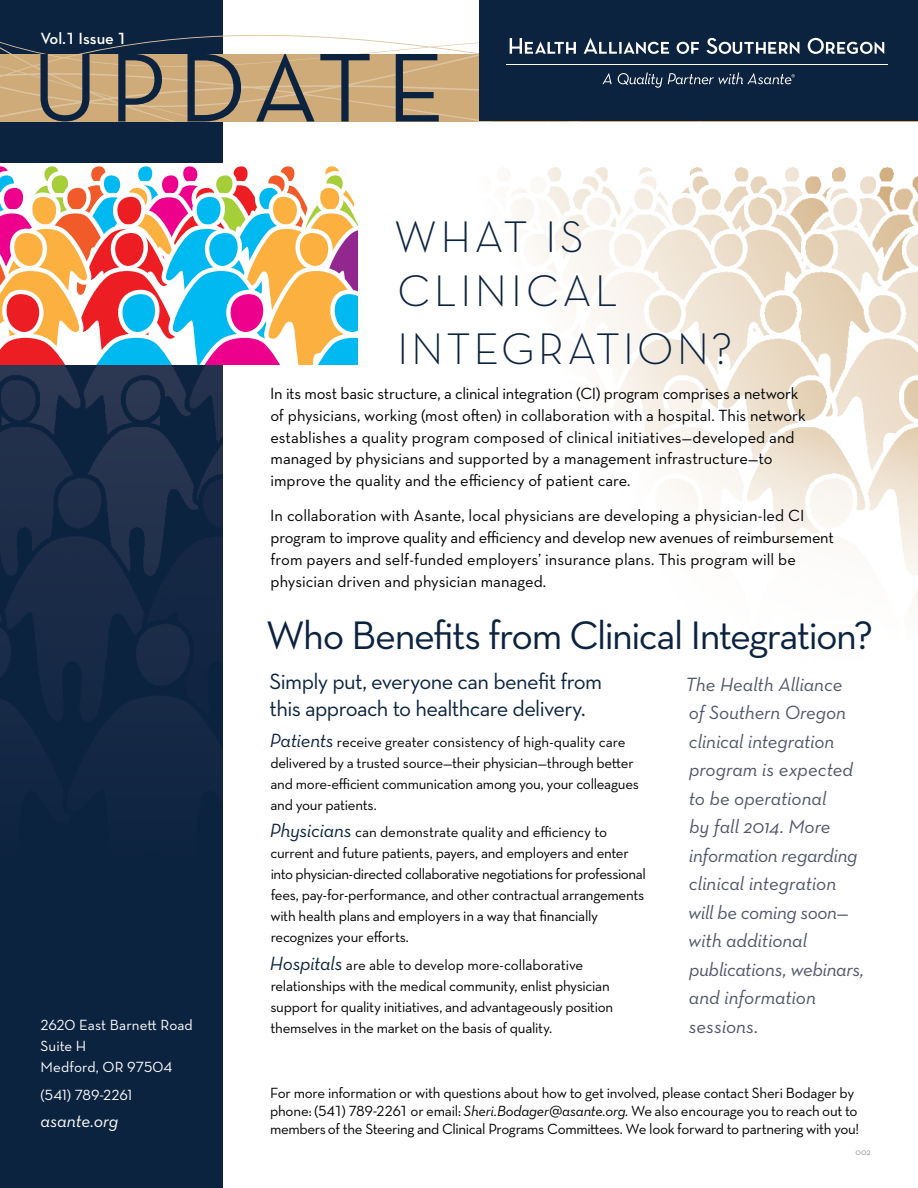
<style>
.page{position:relative;width:918px;height:1188px;background:#fff}
.page>*{position:absolute;margin:0;border:0;box-sizing:border-box;transform-origin:0 0}
.t1{font:300 45px/55.8px "Neutra Text Exp";letter-spacing:.07em;color:#0c2340}
.t2{font:40.5px "Neutra Text Exp";letter-spacing:-.04em;color:#0c2340}
.t3{font:22.5px/27px "Neutra Text Exp";letter-spacing:-.03em;color:#0c2340}
.t4{font:italic 19.5px/28.5px "Neutra Text Exp";letter-spacing:-.01em;color:#51556c}
.t5{font:italic 18px "Neutra Text Exp";letter-spacing:-.01em;color:#fff}
.t6{font:16.5px/21.8px "Neutra Text Exp";letter-spacing:-.005em;color:#000}
.t7{font:600 16.5px "Neutra Text Exp";color:#fff}
.t8{font:15px/21px "Neutra Text Exp";letter-spacing:-.02em;color:#000}
.t9{font:15px/21px "Neutra Text Exp";letter-spacing:.005em;color:#fff}
.t10{font:9px "Neutra Text Exp";color:#939598}
.s1{font-style:italic;font-size:19.5px;color:#0c2340}
.s2{font-style:italic}
</style>
<div class="page">
<div style="left:0;top:0;width:223px;height:1188px;background:#0c2340"></div>
<img style="left:0;top:364px;width:223px;height:348px">
<img style="left:505px;top:167px;width:413px;height:434px">
<svg style="left:0;top:163px;width:358px;height:201px;background:#cbada8"></svg>
<svg style="left:0;top:34px;width:479px;height:88px;fill:#cfab7a"></svg>
<div style="left:479px;top:0;width:439px;height:122px;background:#0c2340"></div>
<svg style="left:602px;top:73px;width:193px;height:15px"></svg>
<svg style="left:706px;top:37px;width:179px;height:17px"></svg>
<svg style="left:510px;top:38px;width:189px;height:16px"></svg>
<hr style="left:506px;top:64px;width:382px;height:1px;background:#fff">
<svg style="left:40px;top:54px;width:50px;height:68px"></svg>
<svg style="left:118px;top:54px;width:44px;height:68px"></svg>
<svg style="left:188px;top:54px;width:53px;height:67px"></svg>
<svg style="left:256px;top:54px;width:114px;height:68px;background:#a28c6e"></svg>
<svg style="left:396px;top:54px;width:43px;height:68px;background:#857866"></svg>
<p class="t7" style="left:40px;top:28px;width:88px">Vol.1 Issue 1</p>
<p class="t9" style="left:40px;top:1014px;width:154px">2620 East Barnett Road<br>Suite H<br>Medford, OR 97504</p>
<p class="t9" style="left:40px;top:1084px;width:93px">(541) 789-2261</p>
<p class="t5" style="left:40px;top:1110px;width:80px">asante.org</p>
<h1 class="t1" style="left:394px;top:208px;width:340px">WHAT IS<br>CLINICAL<br>INTEGRATION?</h1>
<p class="t6" style="left:270px;top:382px;width:537px">In its most basic structure, a clinical integration (CI) program comprises a network of physicians, working (most often) in collaboration with a hospital. This network establishes a quality program composed of clinical initiatives—developed and managed by physicians and supported by a management infrastructure—to improve the quality and the efficiency of patient care.</p>
<p class="t6" style="left:270px;top:505px;width:565px">In collaboration with Asante, local physicians are developing a physician-led CI program to improve quality and efficiency and develop new avenues of reimbursement from payers and self-funded employers’ insurance plans. This program will be physician driven and physician managed.</p>
<h2 class="t2" style="left:266px;top:610px;width:608px">Who Benefits from Clinical Integration?</h2>
<h3 class="t3" style="left:270px;top:668px;width:334px">Simply put, everyone can benefit from this approach to healthcare delivery.</h3>
<p class="t8" style="left:270px;top:731px;width:371px"><span class="s1">Patients</span> receive greater consistency of high-quality care delivered by a trusted source—their physician—through better and more-efficient communication among you, your colleagues and your patients.</p>
<p class="t8" style="left:270px;top:822px;width:378px"><span class="s1">Physicians</span> can demonstrate quality and efficiency to current and future patients, payers, and employers and enter into physician-directed collaborative negotiations for professional fees, pay-for-performance, and other contractual arrangements with health plans and employers in a way that financially recognizes your efforts.</p>
<p class="t8" style="left:270px;top:954px;width:345px"><span class="s1">Hospitals</span> are able to develop more-collaborative relationships with the medical community, enlist physician support for quality initiatives, and advantageously position themselves in the market on the basis of quality.</p>
<p class="t4" style="left:685px;top:669px;width:180px">The Health Alliance<br>of Southern Oregon clinical integration program is expected to be operational<br>by fall 2014. More information regarding clinical integration<br>will be coming soon— with additional publications, webinars, and information sessions.</p>
<p class="t8" style="left:270px;top:1084px;width:591px;line-height:18px">For more information or with questions about how to get involved, please contact Sheri Bodager by phone: (541) 789-2261 or email: <span class="s2">Sheri.Bodager@asante.org.</span> We also encourage you to reach out to members of the Steering and Clinical Programs Committees. We look forward to partnering with you!</p>
<p class="t10" style="left:856px;top:1146px;width:17px">002</p>
</div>
